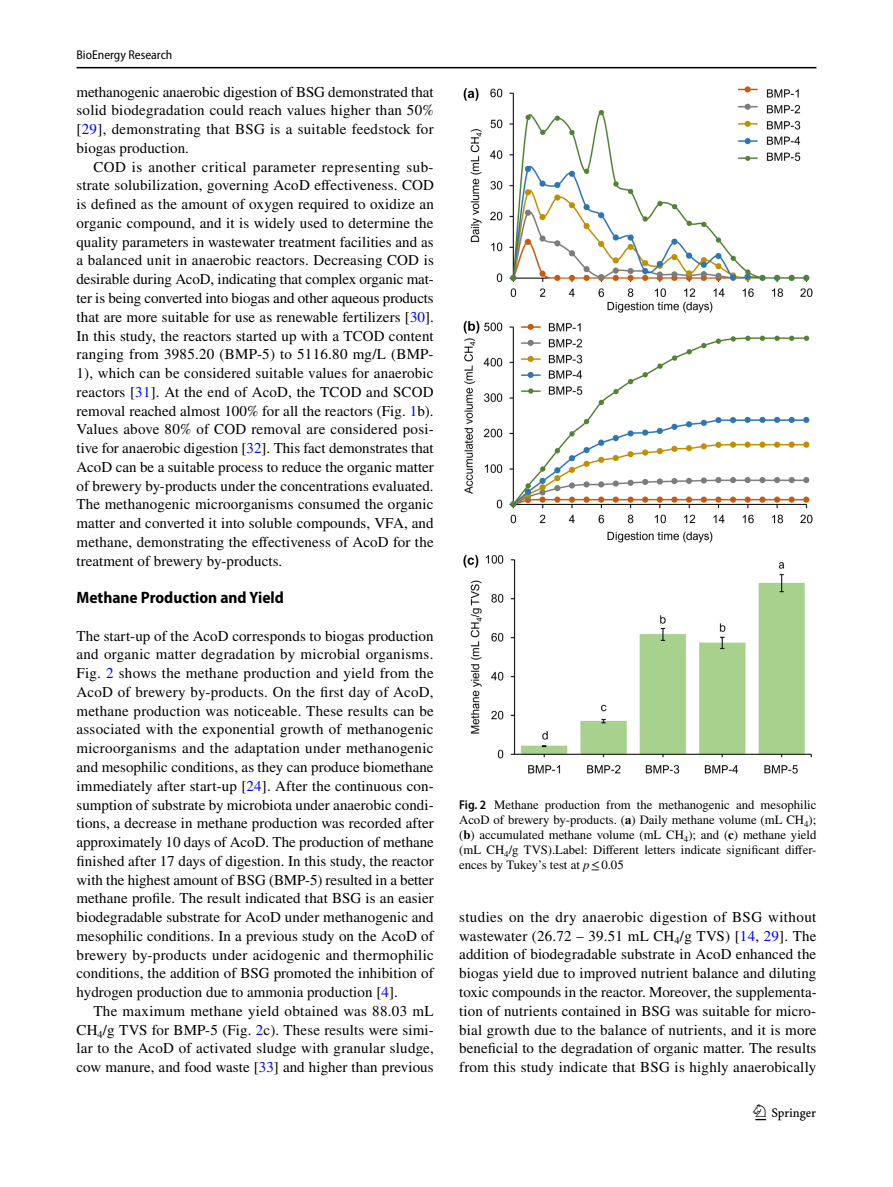
<style>
.page{position:relative;width:893px;height:1187px;background:#fff}
.page>*{position:absolute;margin:0;border:0;box-sizing:border-box;transform-origin:0 0}
.t1{font:22.5px "Springnew Regular 3";color:#000}
.t2{font:700 semi-condensed 16.5px "Myriad Pro";color:#000}
.t3{font:15px/18.8px "STIX";letter-spacing:.005em;color:#000;text-align:justify}
.t4{font:12.75px/15px "STIX";color:#000;text-align:justify}
.t5{font:semi-condensed 12.75px "Myriad Pro";color:#000}
.s1{color:#00f}
.s2{font-family:"Myriad Pro";font-weight:600;font-stretch:semi-condensed}
.s3{font-weight:700}
.s4{font-style:italic}
</style>
<div class="page">
<hr style="left:77px;top:67px;width:739px;height:1px;background:#000">
<img style="left:463px;top:87px;width:349px;height:686px">
<p class="t5" style="left:77px;top:48px;width:97px">BioEnergy Research</p>
<p class="t3" style="left:77px;top:83px;width:359px">methanogenic anaerobic digestion of BSG demonstrated that solid biodegradation could reach values higher than 50% [<span class="s1">29</span>], demonstrating that BSG is a suitable feedstock for biogas production.</p>
<p class="t3" style="left:77px;top:158px;width:359px;text-indent:17px">COD is another critical parameter representing sub&shy;strate solubilization, governing AcoD effectiveness. COD is defined as the amount of oxygen required to oxidize an organic compound, and it is widely used to determine the quality parameters in wastewater treatment facilities and as a balanced unit in anaerobic reactors. Decreasing COD is desirable during AcoD, indicating that complex organic mat&shy;ter is being converted into biogas and other aqueous products that are more suitable for use as renewable fertilizers [<span class="s1">30</span>].<br>In this study, the reactors started up with a TCOD content ranging from 3985.20 (BMP-5) to 5116.80 mg/L (BMP-1), which can be considered suitable values for anaerobic reactors [<span class="s1">31</span>]. At the end of AcoD, the TCOD and SCOD removal reached almost 100% for all the reactors (Fig. <span class="s1">1</span>b).<br>Values above 80% of COD removal are considered posi&shy;tive for anaerobic digestion [<span class="s1">32</span>]. This fact demonstrates that AcoD can be a suitable process to reduce the organic matter of brewery by-products under the concentrations evaluated.<br>The methanogenic microorganisms consumed the organic matter and converted it into soluble compounds, VFA, and methane, demonstrating the effectiveness of AcoD for the treatment of brewery by-products.</p>
<p class="t2" style="left:77px;top:588px;width:209px">Methane Production and Yield</p>
<p class="t3" style="left:77px;top:627px;width:359px">The start-up of the AcoD corresponds to biogas production and organic matter degradation by microbial organisms.<br>Fig. <span class="s1">2</span> shows the methane production and yield from the AcoD of brewery by-products. On the first day of AcoD, methane production was noticeable. These results can be associated with the exponential growth of methanogenic microorganisms and the adaptation under methanogenic and mesophilic conditions, as they can produce biomethane immediately after start-up [<span class="s1">24</span>]. After the continuous con&shy;sumption of substrate by microbiota under anaerobic condi&shy;tions, a decrease in methane production was recorded after approximately 10 days of AcoD. The production of methane finished after 17 days of digestion. In this study, the reactor with the highest amount of BSG (BMP-5) resulted in a better methane profile. The result indicated that BSG is an easier biodegradable substrate for AcoD under methanogenic and mesophilic conditions. In a previous study on the AcoD of brewery by-products under acidogenic and thermophilic conditions, the addition of BSG promoted the inhibition of hydrogen production due to ammonia production [<span class="s1">4</span>].</p>
<p class="t3" style="left:77px;top:1002px;width:359px;text-indent:17px">The maximum methane yield obtained was 88.03 mL CH<sub>4</sub>/g TVS for BMP-5 (Fig. <span class="s1">2</span>c). These results were simi&shy;lar to the AcoD of activated sludge with granular sludge, cow manure, and food waste [<span class="s1">33</span>] and higher than previous</p>
<p class="t4" style="left:459px;top:797px;width:359px"><span class="s2">Fig. 2</span> Methane production from the methanogenic and mesophilic AcoD of brewery by-products. (<span class="s3">a</span>) Daily methane volume (mL CH<sub>4</sub>); (<span class="s3">b</span>) accumulated methane volume (mL CH<sub>4</sub>); and (<span class="s3">c</span>) methane yield (mL CH<sub>4</sub>/g TVS).Label: Different letters indicate significant differ&shy;ences by Tukey’s test at <span class="s4">p</span>≤0.05</p>
<p class="t3" style="left:459px;top:908px;width:359px">studies on the dry anaerobic digestion of BSG without wastewater (26.72 – 39.51 mL CH<sub>4</sub>/g TVS) [<span class="s1">14</span>, <span class="s1">29</span>]. The addition of biodegradable substrate in AcoD enhanced the biogas yield due to improved nutrient balance and diluting toxic compounds in the reactor. Moreover, the supplementa&shy;tion of nutrients contained in BSG was suitable for micro&shy;bial growth due to the balance of nutrients, and it is more beneficial to the degradation of organic matter. The results from this study indicate that BSG is highly anaerobically</p>
<h1 class="t1" style="left:755px;top:1104px;width:62px">1 3</h1>
</div>
